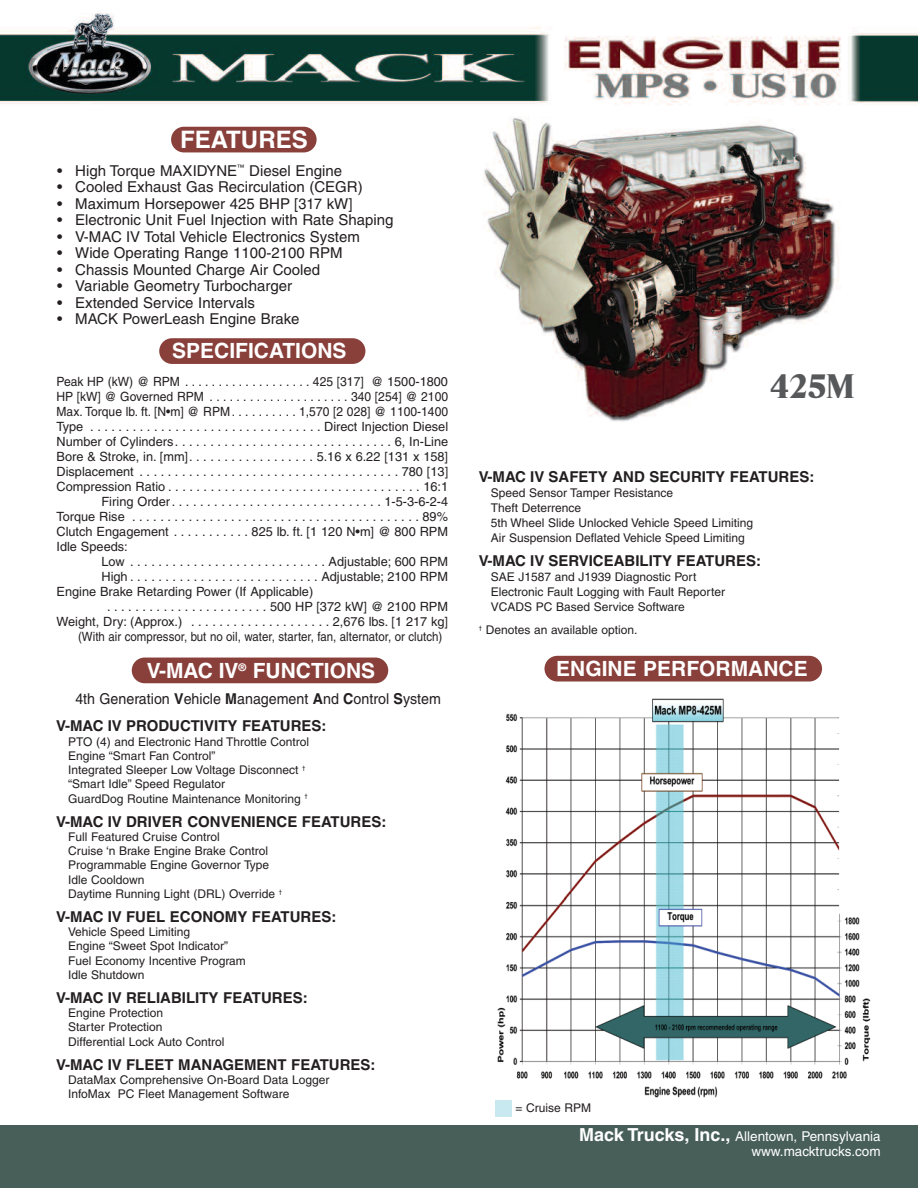
<style>
.page{position:relative;width:918px;height:1188px;background:#fff}
.page>*{position:absolute;margin:0;border:0;box-sizing:border-box;transform-origin:0 0}
.t1{font:800 33px "Times";color:#57585a;scale:.9 1}
.t2{font:700 24.15px "Helvetica";color:#fff}
.t3{font:700 21px "Helvetica";color:#fff}
.t4{font:15px "Helvetica";color:#231f20}
.t5{font:700 15px "Helvetica";color:#231f20}
.t6{font:15px/27px "Helvetica";color:#231f20;scale:.95 1}
.t7{font:13.5px "Helvetica";color:#fff}
.t8{font:12.75px "Helvetica";color:#231f20}
.t9{font:12.75px "Helvetica";color:#231f20;scale:.95 1}
.t10{font:12.75px "Helvetica";color:#231f20;scale:.9 1}
.t11{font:12px/14.2px "Helvetica";color:#231f20}
.s1{font-weight:700}
.s2{font-weight:700;font-size:18px}
</style>
<div class="page">
<div style="left:0;top:1125px;width:918px;height:63px;background:#475f58"></div>
<img style="left:0;top:14px;width:918px;height:408px">
<img style="left:497px;top:698px;width:374px;height:400px">
<div style="left:171px;top:127px;width:146px;height:25px;background:#89403b;border-radius:13px"></div>
<div style="left:159px;top:338px;width:206px;height:26px;background:#89403b;border-radius:13px"></div>
<div style="left:132px;top:658px;width:256px;height:25px;background:#89403b;border-radius:13px"></div>
<div style="left:544px;top:656px;width:278px;height:26px;background:#89403b;border-radius:13px"></div>
<div style="left:496px;top:1101px;width:16px;height:16px;background:#c8e9f0"></div>
<h2 class="t2" style="left:180px;top:130px;width:129px">FEATURES</h2>
<p class="t4" style="left:57px;top:165px;width:286px">• High Torque MAXIDYNE<sup>™</sup> Diesel Engine</p>
<p class="t4" style="left:57px;top:182px;width:307px">• Cooled Exhaust Gas Recirculation (CEGR)</p>
<p class="t4" style="left:57px;top:198px;width:297px">• Maximum Horsepower 425 BHP [317 kW]</p>
<p class="t4" style="left:57px;top:215px;width:338px">• Electronic Unit Fuel Injection with Rate Shaping</p>
<p class="t4" style="left:57px;top:231px;width:304px">• V-MAC IV Total Vehicle Electronics System</p>
<p class="t4" style="left:57px;top:248px;width:287px">• Wide Operating Range 1100-2100 RPM</p>
<p class="t4" style="left:57px;top:264px;width:265px">• Chassis Mounted Charge Air Cooled</p>
<p class="t4" style="left:57px;top:281px;width:236px">• Variable Geometry Turbocharger</p>
<p class="t4" style="left:57px;top:297px;width:199px">• Extended Service Intervals</p>
<p class="t4" style="left:57px;top:314px;width:244px">• MACK PowerLeash Engine Brake</p>
<h3 class="t3" style="left:172px;top:343px;width:176px">SPECIFICATIONS</h3>
<p class="t9" style="left:57px;top:377px;width:414px">Peak HP (kW) @ RPM . . . . . . . . . . . . . . . . . . . 425 [317] @ 1500-1800</p>
<p class="t9" style="left:57px;top:392px;width:414px">HP [kW] @ Governed RPM . . . . . . . . . . . . . . . . . . . . . 340 [254] @ 2100</p>
<p class="t9" style="left:57px;top:407px;width:414px">Max. Torque lb. ft. [N•m] @ RPM. . . . . . . . . . 1,570 [2 028] @ 1100-1400</p>
<p class="t8" style="left:57px;top:422px;width:393px">Type . . . . . . . . . . . . . . . . . . . . . . . . . . . . . . . . . Direct Injection Diesel</p>
<p class="t8" style="left:57px;top:437px;width:393px">Number of Cylinders. . . . . . . . . . . . . . . . . . . . . . . . . . . . . . . 6, In-Line</p>
<p class="t8" style="left:57px;top:452px;width:393px">Bore &amp; Stroke, in. [mm]. . . . . . . . . . . . . . . . . . 5.16 x 6.22 [131 x 158]</p>
<p class="t8" style="left:57px;top:467px;width:393px">Displacement . . . . . . . . . . . . . . . . . . . . . . . . . . . . . . . . . . . . . 780 [13]</p>
<p class="t8" style="left:57px;top:482px;width:393px">Compression Ratio . . . . . . . . . . . . . . . . . . . . . . . . . . . . . . . . . . . . 16:1</p>
<p class="t8" style="left:102px;top:497px;width:348px">Firing Order. . . . . . . . . . . . . . . . . . . . . . . . . . . . . . 1-5-3-6-2-4</p>
<p class="t8" style="left:57px;top:512px;width:393px">Torque Rise .........................................89%</p>
<p class="t8" style="left:57px;top:527px;width:393px">Clutch Engagement . . . . . . . . . . . 825 lb. ft. [1 120 N•m] @ 800 RPM</p>
<p class="t8" style="left:57px;top:542px;width:73px">Idle Speeds:</p>
<p class="t8" style="left:102px;top:557px;width:348px">Low . . . . . . . . . . . . . . . . . . . . . . . . . . . . Adjustable; 600 RPM</p>
<p class="t8" style="left:102px;top:572px;width:348px">High...........................Adjustable;2100 RPM</p>
<p class="t8" style="left:57px;top:587px;width:258px">Engine Brake Retarding Power (If Applicable)</p>
<p class="t8" style="left:107px;top:602px;width:342px">.......................500 HP[372 kW] @2100 RPM</p>
<p class="t8" style="left:57px;top:617px;width:393px">Weight, Dry: (Approx.) . . . . . . . . . . . . . . . . . . . . 2,676 lbs. [1 217 kg]</p>
<p class="t10" style="left:78px;top:632px;width:406px">(With air compressor, but no oil, water, starter, fan, alternator, or clutch)</p>
<h3 class="t3" style="left:147px;top:663px;width:230px">V-MAC IV<sup>®</sup> FUNCTIONS</h3>
<p class="t6" style="left:56px;top:687px;width:407px;text-indent:19px">4th Generation <span class="s1">V</span>ehicle <span class="s1">M</span>anagement <span class="s1">A</span>nd <span class="s1">C</span>ontrol <span class="s1">S</span>ystem<br><span class="s1">V-MAC IV PRODUCTIVITY FEATURES:</span></p>
<p class="t11" style="left:68px;top:735px;width:243px">PTO (4) and Electronic Hand Throttle Control Engine “Smart Fan Control”<br>Integrated Sleeper Low Voltage Disconnect <sup>† </sup>“Smart Idle” Speed Regulator<br>GuardDog Routine Maintenance Monitoring <sup>†</sup></p>
<p class="t5" style="left:56px;top:815px;width:332px">V-MAC IV DRIVER CONVENIENCE FEATURES:</p>
<p class="t11" style="left:68px;top:831px;width:215px">Full Featured Cruise Control<br>Cruise ‘n Brake Engine Brake Control<br>Programmable Engine Governor Type<br>Idle Cooldown<br>Daytime Running Light (DRL) Override <sup>†</sup></p>
<p class="t5" style="left:56px;top:911px;width:282px">V-MAC IV FUEL ECONOMY FEATURES:</p>
<p class="t11" style="left:68px;top:926px;width:179px">Vehicle Speed Limiting<br>Engine “Sweet Spot Indicator”<br>Fuel Economy Incentive Program<br>Idle Shutdown</p>
<p class="t5" style="left:56px;top:992px;width:253px">V-MAC IV RELIABILITY FEATURES:</p>
<p class="t11" style="left:68px;top:1007px;width:158px">Engine Protection<br>Starter Protection<br>Differential Lock Auto Control</p>
<p class="t5" style="left:56px;top:1058px;width:321px">V-MAC IV FLEET MANAGEMENT FEATURES:</p>
<p class="t11" style="left:68px;top:1074px;width:263px">DataMax Comprehensive On-Board Data Logger<br>InfoMax PC Fleet Management Software</p>
<h1 class="t1" style="left:770px;top:368px;width:95px">425M</h1>
<p class="t5" style="left:479px;top:471px;width:337px">V-MAC IV SAFETY AND SECURITY FEATURES:</p>
<p class="t11" style="left:491px;top:487px;width:264px;line-height:15px">Speed Sensor Tamper Resistance<br>Theft Deterrence<br>5th Wheel Slide Unlocked Vehicle Speed Limiting Air Suspension Deflated Vehicle Speed Limiting</p>
<p class="t5" style="left:479px;top:555px;width:284px">V-MAC IV SERVICEABILITY FEATURES:</p>
<p class="t11" style="left:491px;top:571px;width:236px;line-height:15px">SAE J1587 and J1939 Diagnostic Port<br>Electronic Fault Logging with Fault Reporter<br>VCADS PC Based Service Software</p>
<p class="t11" style="left:479px;top:624px;width:160px"><sup>†</sup> Denotes an available option.</p>
<h3 class="t3" style="left:556px;top:661px;width:253px">ENGINE PERFORMANCE</h3>
<p class="t11" style="left:515px;top:1102px;width:77px">= Cruise RPM</p>
<p class="t7" style="left:579px;top:1131px;width:303px"><span class="s2">Mack Trucks, Inc.,</span> Allentown, Pennsylvania</p>
<p class="t7" style="left:751px;top:1146px;width:131px">www.macktrucks.com</p>
</div>
